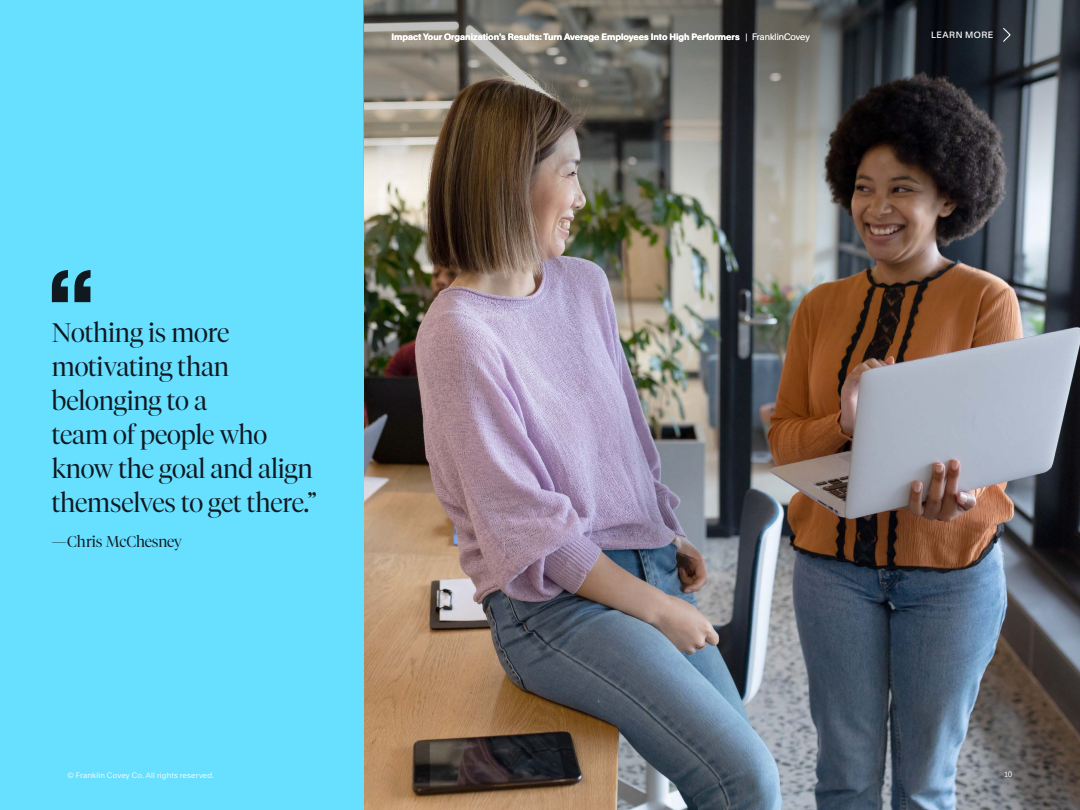
<style>
.page{position:relative;width:1080px;height:810px;background:#fff}
.page>*{position:absolute;margin:0;border:0;box-sizing:border-box;transform-origin:0 0}
.t1{font:300 26.62px/34px "Tiempos Fine";letter-spacing:-.01em;color:#101820}
.t2{font:300 15.62px "Tiempos Fine";letter-spacing:-.005em;color:#101820}
.t3{font:700 8.75px "Rand";color:#fff}
.t4{font:500 8.75px "Rand";letter-spacing:.055em;color:#fff}
.t5{font:7.5px "Rand";letter-spacing:.02em;color:#fff}
.s1{font-weight:300}
</style>
<div class="page">
<img style="left:364px;top:311px;width:716px;height:499px">
<div style="left:0;top:0;width:364px;height:810px;background:#67dfff"></div>
<img style="left:364px;top:0;width:716px;height:311px">
<svg style="left:52px;top:270px;width:39px;height:32px"></svg>
<svg style="left:1002px;top:27px;width:10px;height:16px"></svg>
<p class="t3" style="left:392px;top:30px;width:420px">Impact Your Organization’s Results: Turn Average Employees Into High Performers <span class="s1">| FranklinCovey</span></p>
<p class="t4" style="left:931px;top:28px;width:64px">LEARN MORE</p>
<p class="t1" style="left:52px;top:315px;width:266px">Nothing is more motivating than belonging to a<br>team of people who know the goal and align themselves to get there.”</p>
<p class="t2" style="left:52px;top:533px;width:132px">—Chris McChesney</p>
<p class="t5" style="left:68px;top:769px;width:148px">© Franklin Covey Co. All rights reserved.</p>
<p class="t5" style="left:1004px;top:768px;width:10px">10</p>
</div>
